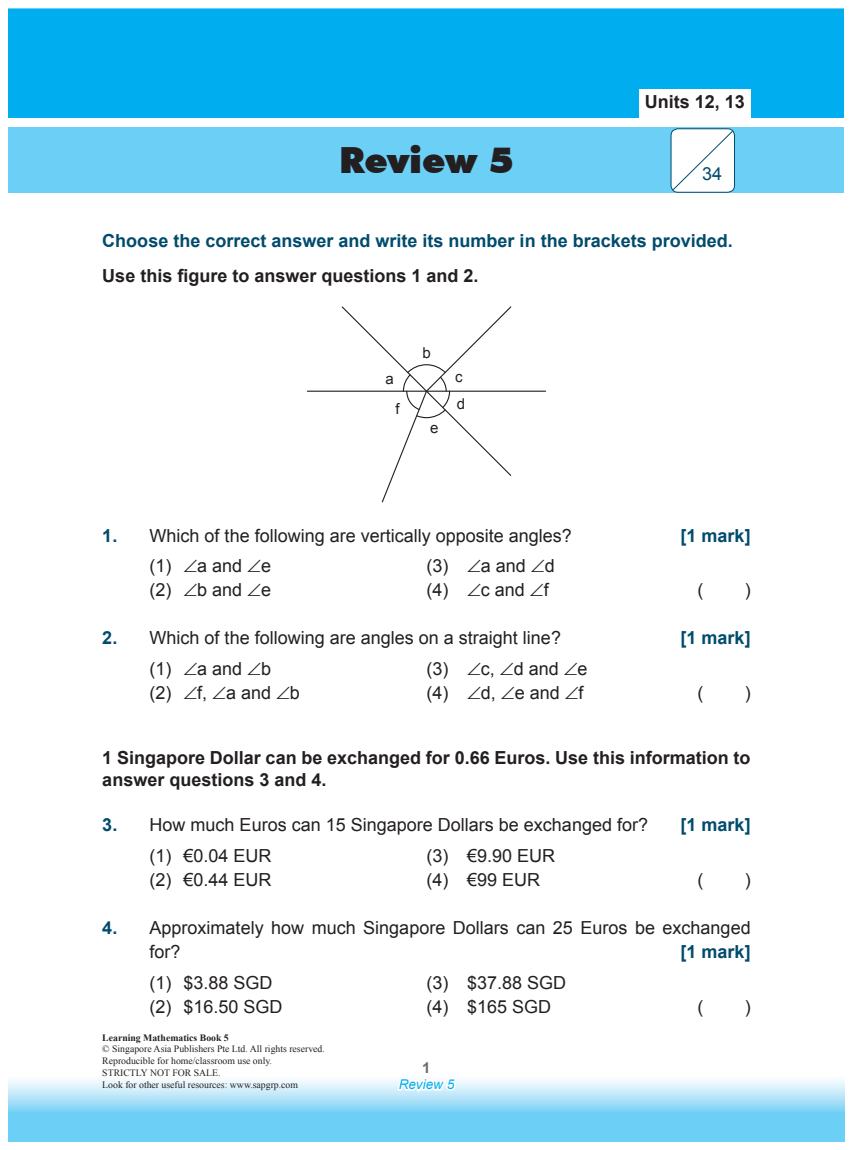
<style>
.page{position:relative;width:853px;height:1150px;background:#fff}
.page>*{position:absolute;margin:0;border:0;box-sizing:border-box;transform-origin:0 0}
.t1{font:900 36px "Futura BT";color:#231f20}
.Body_text{font:18px/24px "Arial";color:#231f20}
.t2{font:700 18px/21.6px "Arial";color:#231f20}
.A___B___C___D{font:700 18px "Arial";color:#004b6c}
.A___B___C___D-2{font:18px "Arial";color:#231f20}
.Body_text-2{font:700 18px "Arial";color:#004b6c}
.t3{font:18px "Arial";color:#004b6c}
.t4{font:15px/26.2px "Arial";color:#231f20}
.t5{font:italic 13.5px "Arial";color:#00aeef}
.t6{font:9.75px "Times New Roman";color:#231f20}
.t7{font:700 9.75px "Times New Roman";color:#231f20}
.s1{font-weight:700;color:#004b6c}
</style>
<div class="page">
<svg style="left:9px;top:1080px;width:835px;height:61px;background:#95dbf7"></svg>
<hr style="left:307px;top:390px;width:238px;height:2px;background:#231f20">
<svg style="left:340px;top:306px;width:172px;height:197px"></svg>
<div style="left:9px;top:9px;width:835px;height:108px;background:#00aeef"></div>
<div style="left:9px;top:127px;width:835px;height:65px;background:#6bcff6"></div>
<div style="left:670px;top:128px;width:65px;height:65px;border:1px solid #004b6c;border-radius:7px"></div>
<div style="left:671px;top:130px;width:63px;height:61px;background:#fff"></div>
<div style="left:639px;top:90px;width:111px;height:28px;background:#fff"></div>
<svg style="left:395px;top:1080px;width:63px;height:62px;background:#98dcf8"></svg>
<p class="t1" style="left:339px;top:138px;width:176px">Review 5</p>
<p class="t2" style="left:644px;top:92px;width:102px">Units 12, 13</p>
<p class="t3" style="left:702px;top:162px;width:22px">34</p>
<p class="A___B___C___D" style="left:102px;top:229px;width:632px">Choose the correct answer and write its number in the brackets provided.</p>
<p class="t2" style="left:102px;top:266px;width:378px">Use this figure to answer questions 1 and 2.</p>
<p class="t4" style="left:385px;top:366px;width:10px">a</p>
<p class="t4" style="left:395px;top:396px;width:6px">f</p>
<p class="t4" style="left:422px;top:340px;width:10px">b</p>
<p class="t4" style="left:430px;top:415px;width:10px">e</p>
<p class="t4" style="left:455px;top:364px;width:11px">c d</p>
<p class="A___B___C___D-2" style="left:102px;top:523px;width:471px"><span class="s1">1 .</span> Which of the following are vertically opposite angles?</p>
<p class="A___B___C___D" style="left:680px;top:523px;width:72px">[1 mark]</p>
<p class="Body_text" style="left:150px;top:554px;width:123px">(1) ∠a and ∠e</p>
<p class="Body_text" style="left:426px;top:554px;width:130px">(3) ∠a and ∠d</p>
<p class="Body_text" style="left:150px;top:578px;width:123px">(2) ∠b and ∠e</p>
<p class="Body_text" style="left:426px;top:578px;width:124px">(4) ∠c and ∠f</p>
<p class="Body_text" style="left:697px;top:578px;width:7px">(</p>
<p class="Body_text" style="left:744px;top:578px;width:7px">)</p>
<p class="Body_text" style="left:102px;top:626px;width:460px"><span class="s1">2.</span> Which of the following are angles on a straight line?</p>
<p class="Body_text-2" style="left:680px;top:626px;width:72px">[1 mark]</p>
<p class="Body_text" style="left:150px;top:657px;width:123px">(1) ∠a and ∠b</p>
<p class="Body_text" style="left:426px;top:657px;width:163px">(3) ∠c, ∠d and ∠e</p>
<p class="Body_text" style="left:150px;top:681px;width:152px">(2) ∠f, ∠a and ∠b</p>
<p class="Body_text" style="left:426px;top:681px;width:159px">(4) ∠d, ∠e and ∠f</p>
<p class="Body_text" style="left:697px;top:681px;width:7px">(</p>
<p class="Body_text" style="left:744px;top:681px;width:7px">)</p>
<p class="t2" style="left:102px;top:747px;width:649px">1 Singapore Dollar can be exchanged for 0.66 Euros. Use this information to answer questions 3 and 4.</p>
<p class="Body_text" style="left:102px;top:813px;width:547px"><span class="s1">3.</span> How much Euros can 15 Singapore Dollars be exchanged for?</p>
<p class="Body_text-2" style="left:680px;top:813px;width:72px">[1 mark]</p>
<p class="Body_text" style="left:150px;top:844px;width:123px">(1) €0.04 EUR</p>
<p class="Body_text" style="left:426px;top:844px;width:130px">(3) €9.90 EUR</p>
<p class="Body_text" style="left:150px;top:868px;width:123px">(2) €0.44 EUR</p>
<p class="Body_text" style="left:426px;top:868px;width:115px">(4) €99 EUR</p>
<p class="Body_text" style="left:697px;top:868px;width:7px">(</p>
<p class="Body_text" style="left:744px;top:868px;width:7px">)</p>
<p class="Body_text" style="left:150px;top:916px;width:602px;text-indent:-47px"><span class="s1">4.</span> Approximately how much Singapore Dollars can 25 Euros be exchanged for?</p>
<p class="Body_text-2" style="left:680px;top:939px;width:72px">[1 mark]</p>
<p class="Body_text" style="left:150px;top:970px;width:124px">(1) $3.88 SGD</p>
<p class="Body_text" style="left:426px;top:970px;width:141px">(3) $37.88 SGD</p>
<p class="Body_text" style="left:150px;top:994px;width:134px">(2) $16.50 SGD</p>
<p class="Body_text" style="left:426px;top:994px;width:126px">(4) $165 SGD</p>
<p class="Body_text" style="left:697px;top:994px;width:7px">(</p>
<p class="Body_text" style="left:744px;top:994px;width:7px">)</p>
<p class="t7" style="left:102px;top:1030px;width:128px">Learning Mathematics Book 5</p>
<p class="t6" style="left:102px;top:1042px;width:224px">© Singapore Asia Publishers Pte Ltd. All rights reserved.</p>
<p class="t6" style="left:102px;top:1054px;width:171px">Reproducible for home/classroom use only.</p>
<p class="t6" style="left:102px;top:1066px;width:120px">STRICTLY NOT FOR SALE.</p>
<p class="t6" style="left:102px;top:1077px;width:197px">Look for other useful resources: www.sapgrp.com</p>
<p class="t5" style="left:399px;top:1075px;width:57px">Review 5</p>
</div>
